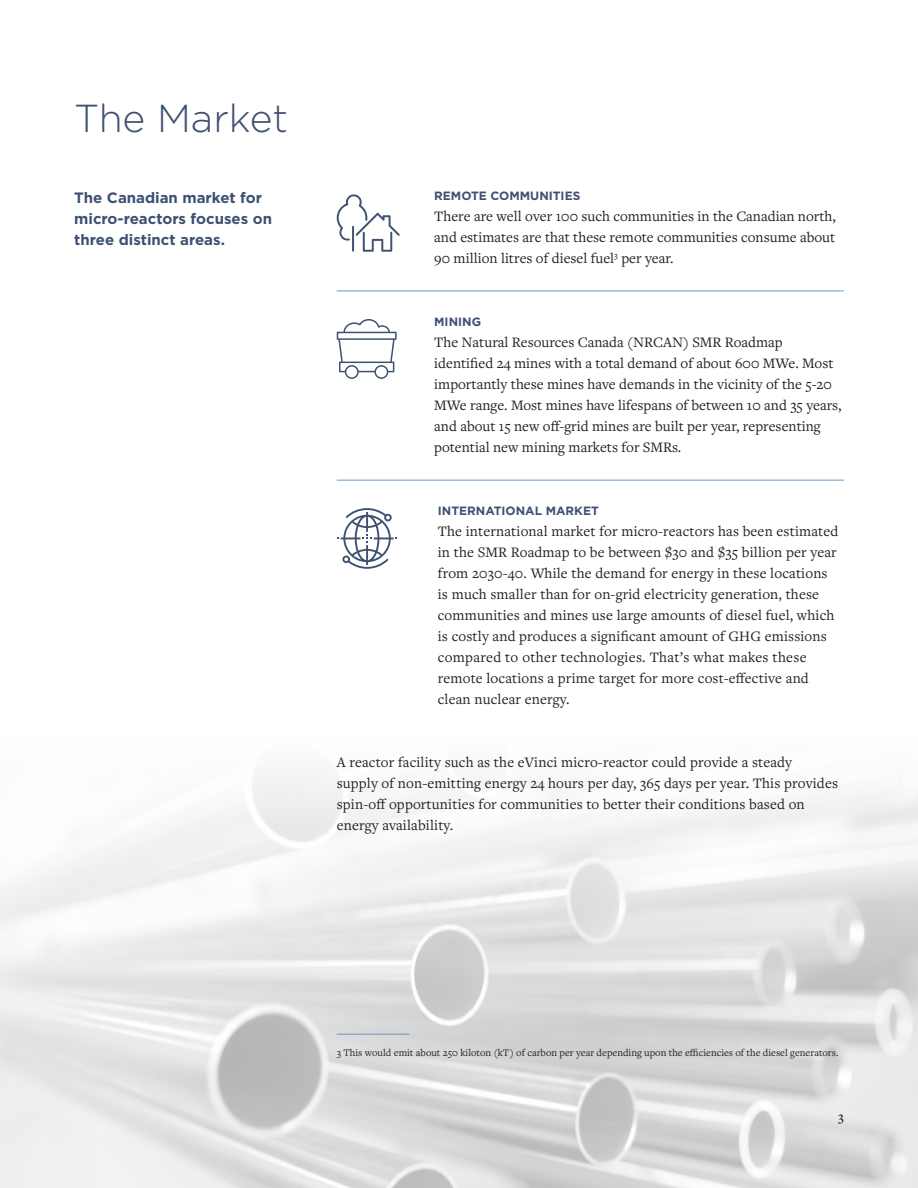
<style>
.page{position:relative;width:918px;height:1188px;background:#fff}
.page>*{position:absolute;margin:0;border:0;box-sizing:border-box;transform-origin:0 0}
.t1{font:300 39px "Gotham";color:#3e5171}
.BODY{font:15px/21px "Freight Text Pro";letter-spacing:.01em;color:#231f20}
.t2{font:700 15px/21px "Gotham";color:#3e5171}
.t3{font:500 13.5px "Freight Text Pro";color:#231f20}
.BODY-2{font:700 12px "Gotham";color:#3e5171}
.BODY-3{font:10.5px "Freight Text Pro";color:#231f20}
</style>
<div class="page">
<img style="left:0;top:794px;width:918px;height:394px">
<svg style="left:0;top:775px;width:917px;height:252px"></svg>
<svg style="left:337px;top:194px;width:63px;height:58px"></svg>
<svg style="left:337px;top:319px;width:60px;height:60px"></svg>
<svg style="left:337px;top:508px;width:60px;height:61px"></svg>
<hr style="left:337px;top:291px;width:507px;height:1px;background:#649ac6">
<hr style="left:337px;top:480px;width:507px;height:1px;background:#649ac6">
<hr style="left:337px;top:1034px;width:72px;height:1px;background:#649ac6">
<h2 class="t1" style="left:74px;top:94px;width:215px">The Market</h2>
<h3 class="t2" style="left:74px;top:187px;width:199px">The Canadian market for micro-reactors focuses on three distinct areas.</h3>
<p class="BODY-2" style="left:434px;top:188px;width:148px">REMOTE COMMUNITIES</p>
<p class="BODY" style="left:434px;top:205px;width:403px;text-align:justify">There are well over 100 such communities in the Canadian north, and estimates are that these remote communities consume about 90 million litres of diesel fuel<sup>3</sup> per year.</p>
<p class="BODY-2" style="left:434px;top:314px;width:48px">MINING</p>
<p class="BODY" style="left:434px;top:331px;width:409px">The Natural Resources Canada (NRCAN) SMR Roadmap identified 24 mines with a total demand of about 600 MWe. Most importantly these mines have demands in the vicinity of the 5-20<br>MWe range. Most mines have lifespans of between 10 and 35 years, and about 15 new off-grid mines are built per year, representing potential new mining markets for SMRs.</p>
<p class="BODY-2" style="left:438px;top:503px;width:163px">INTERNATIONAL MARKET</p>
<p class="BODY" style="left:438px;top:520px;width:402px">The international market for micro-reactors has been estimated in the SMR Roadmap to be between $30 and $35 billion per year from 2030-40. While the demand for energy in these locations is much smaller than for on-grid electricity generation, these communities and mines use large amounts of diesel fuel, which is costly and produces a significant amount of GHG emissions compared to other technologies. That’s what makes these remote locations a prime target for more cost-effective and clean nuclear energy.</p>
<p class="BODY" style="left:337px;top:751px;width:503px">A reactor facility such as the eVinci micro-reactor could provide a steady<br>supply of non-emitting energy 24 hours per day, 365 days per year. This provides spin-off opportunities for communities to better their conditions based on energy availability.</p>
<p class="BODY-3" style="left:337px;top:1046px;width:503px">3 This would emit about 250 kiloton (kT) of carbon per year depending upon the efficiencies of the diesel generators.</p>
<p class="t3" style="left:838px;top:1108px;width:7px">3</p>
</div>
